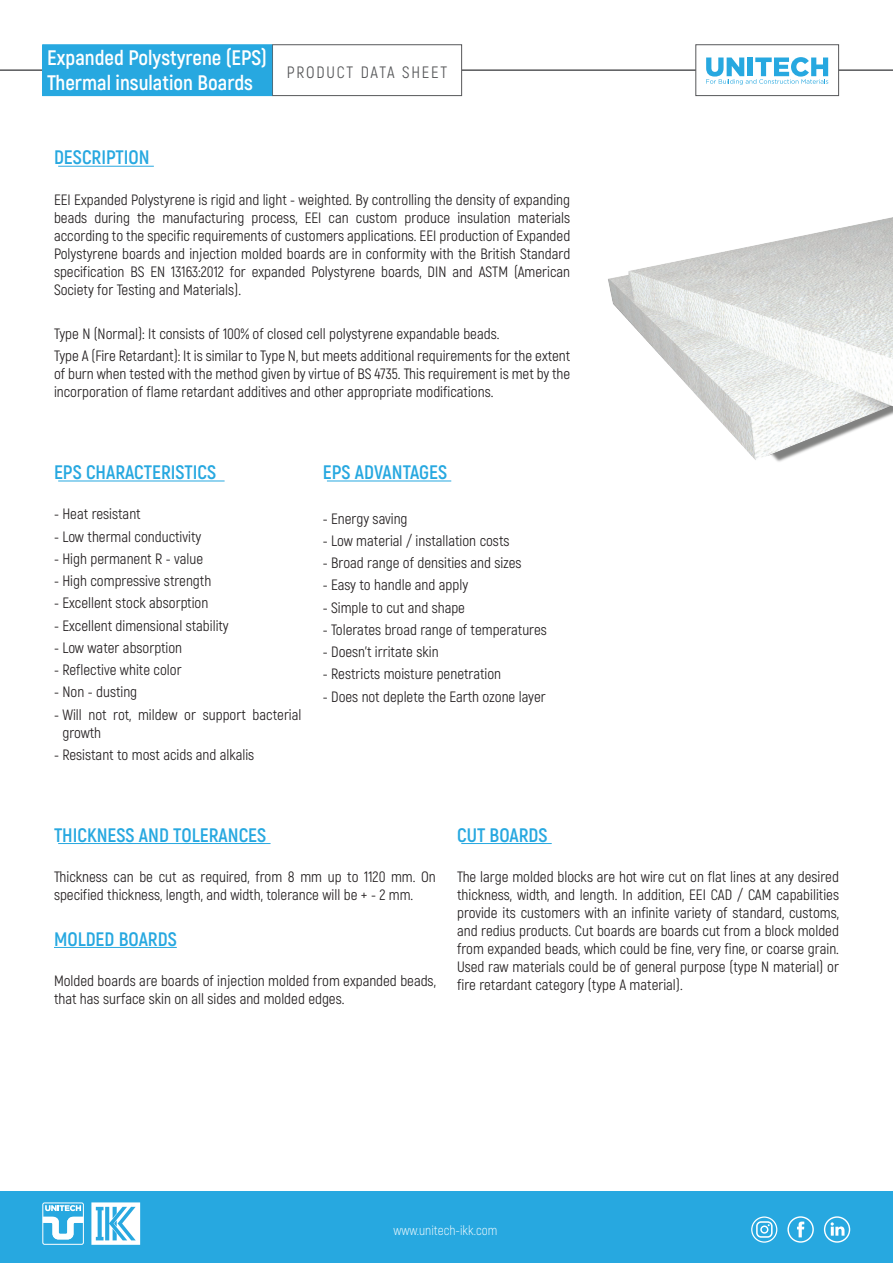
<style>
.page{position:relative;width:893px;height:1263px;background:#fff}
.page>*{position:absolute;margin:0;border:0;box-sizing:border-box;transform-origin:0 0}
.Product_Name_-_B{font:700 21px "Akrobat";color:#fff}
.Blue_Title{font:700 19.5px "Akrobat";color:#27a8e0}
.t1{font:16.5px "Akrobat";letter-spacing:.11em;color:#57585a}
.t2{font:15px/18px "Akrobat";color:#231f20}
.t3{font:300 13.5px "Akrobat";color:#fff}
</style>
<div class="page">
<div style="left:0;top:1191px;width:893px;height:72px;background:#27a8e0"></div>
<svg style="left:42px;top:1202px;width:42px;height:43px"></svg>
<svg style="left:787px;top:1216px;width:27px;height:27px"></svg>
<svg style="left:751px;top:1216px;width:26px;height:27px"></svg>
<svg style="left:824px;top:1216px;width:26px;height:27px"></svg>
<svg style="left:91px;top:1202px;width:49px;height:43px"></svg>
<hr style="left:0;top:69px;width:893px;height:2px;background:#57585a">
<div style="left:273px;top:45px;width:189px;height:51px;background:#fff"></div>
<div style="left:272px;top:44px;width:190px;height:52px;border:1px solid #57585a"></div>
<div style="left:695px;top:44px;width:144px;height:52px;background:#fff;border:1px solid #57585a"></div>
<svg style="left:706px;top:57px;width:122px;height:28px"></svg>
<div style="left:43px;top:45px;width:229px;height:51px;background:#27a8e0"></div>
<div style="left:42px;top:44px;width:230px;height:52px;border:1px solid #27a8e0"></div>
<hr style="left:58px;top:480px;width:167px;height:1px;background:#27a8e0">
<hr style="left:58px;top:166px;width:96px;height:1px;background:#27a8e0">
<hr style="left:58px;top:843px;width:213px;height:1px;background:#27a8e0">
<hr style="left:54px;top:947px;width:123px;height:1px;background:#27a8e0">
<hr style="left:461px;top:843px;width:91px;height:1px;background:#27a8e0">
<hr style="left:327px;top:480px;width:124px;height:1px;background:#27a8e0">
<img style="left:608px;top:217px;width:285px;height:245px">
<p class="Product_Name_-_B" style="left:47px;top:44px;width:221px">Expanded Polystyrene (EPS(</p>
<p class="Product_Name_-_B" style="left:47px;top:70px;width:207px">Thermal insulation Boards</p>
<p class="t1" style="left:287px;top:62px;width:162px">PRODUCT DATA SHEET</p>
<p class="Blue_Title" style="left:54px;top:145px;width:97px">DESCRIPTION</p>
<p class="t2" style="left:54px;top:190px;width:518px;text-align:right">EEI Expanded Polystyrene is rigid and light - weighted. By controlling the density of expanding materials</p>
<p class="t2" style="left:162px;top:208px;width:84px">manufacturing</p>
<p class="t2" style="left:54px;top:208px;width:518px">beads<br>according to the specific requirements of customers applications. EEI production of Expanded Polystyrene boards and injection molded boards are in conformity with the British Standard specification BS EN 13163:2012 for expanded Polystyrene boards, DIN and ASTM (American Society for Testing and Materials .(</p>
<p class="t2" style="left:54px;top:325px;width:447px">Type N (Normal I t:) consists of 100% of closed cell polystyrene expandable beads.</p>
<p class="t2" style="left:54px;top:347px;width:518px;text-align:justify">Type A (Fire Retardant isIt:) similar to Type ,N but meets additional requirements for the extent of burn when tested with the method given by virtue of BS 4735. This requirement is met by the incorporation of flame retardant additives and other appropriate modifications.</p>
<p class="t2" style="left:94px;top:208px;width:37px">during</p>
<p class="t2" style="left:405px;top:208px;width:47px">produce</p>
<p class="t2" style="left:457px;top:208px;width:55px">insulation</p>
<p class="t2" style="left:137px;top:208px;width:20px">the</p>
<p class="t2" style="left:305px;top:208px;width:18px">EEI</p>
<p class="t2" style="left:356px;top:208px;width:43px">custom</p>
<p class="t2" style="left:251px;top:208px;width:48px">process,</p>
<p class="t2" style="left:329px;top:208px;width:22px">can</p>
<p class="Blue_Title" style="left:54px;top:460px;width:164px">EPS CHARACTERISTICS</p>
<p class="t2" style="left:54px;top:505px;width:88px">- Heat resistant</p>
<p class="t2" style="left:54px;top:527px;width:149px">- Low thermal conductivity</p>
<p class="t2" style="left:54px;top:550px;width:151px">- High permanent -R value</p>
<p class="t2" style="left:54px;top:572px;width:159px">- High compressive strength</p>
<p class="t2" style="left:54px;top:594px;width:156px">- Excellent stock absorption</p>
<p class="t2" style="left:54px;top:616px;width:176px">- Excellent dimensional stability</p>
<p class="t2" style="left:54px;top:639px;width:130px">- Low water absorption</p>
<p class="t2" style="left:54px;top:661px;width:129px">- Reflective white color</p>
<p class="t2" style="left:54px;top:683px;width:85px">- Non - dusting</p>
<p class="t2" style="left:62px;top:705px;width:241px;text-indent:-8px">- Will not rot, mildew or support bacterial growth</p>
<p class="t2" style="left:54px;top:746px;width:202px">- Resistant to most acids and alkalis</p>
<p class="Blue_Title" style="left:323px;top:460px;width:126px">EPS ADVANTAGES</p>
<p class="t2" style="left:323px;top:509px;width:86px">- Energy saving</p>
<p class="t2" style="left:323px;top:532px;width:188px">- Low material / installation costs</p>
<p class="t2" style="left:323px;top:554px;width:200px">- Broad range of densities and sizes</p>
<p class="t2" style="left:323px;top:576px;width:147px">- Easy to handle and apply</p>
<p class="t2" style="left:323px;top:598px;width:144px">- Simple to cut and shape</p>
<p class="t2" style="left:323px;top:621px;width:226px">- Tolerates broad range of temperatures</p>
<p class="t2" style="left:323px;top:643px;width:117px">- Doesnt’ irritate skin</p>
<p class="t2" style="left:323px;top:665px;width:180px">- Restricts moisture penetration</p>
<p class="t2" style="left:323px;top:687px;width:224px">- Does not deplete the Earth ozone layer</p>
<p class="Blue_Title" style="left:54px;top:823px;width:214px">THICKNESS AND TOLERANCES</p>
<p class="t2" style="left:54px;top:867px;width:383px">Thickness can be cut as required, from 8 mm up to 1120 mm. On specified thickness, length, and width, tolerance will be 2-+ mm.</p>
<p class="Blue_Title" style="left:54px;top:926px;width:124px">MOLDED BOARDS</p>
<p class="t2" style="left:54px;top:971px;width:383px">Molded boards are boards of injection molded from expanded beads, that has surface skin on all sides and molded edges.</p>
<p class="Blue_Title" style="left:457px;top:823px;width:92px">CUT BOARDS</p>
<p class="t2" style="left:457px;top:867px;width:383px;text-align:justify">The large molded blocks are hot wire cut on flat lines at any desired thickness, width, and length In. addition, EEI CAD / CAM capabilities provide its customers with an infinite variety of standard, customs, and redius products. Cut boards are boards cut from a block molded from expanded beads, which could be fine, very fine, or coarse grain.<br>Used raw materials could be of general purpose (type N material) or fire retardant category (type A material .(</p>
<p class="t3" style="left:393px;top:1222px;width:106px">www.unitech-ikk.com</p>
</div>
